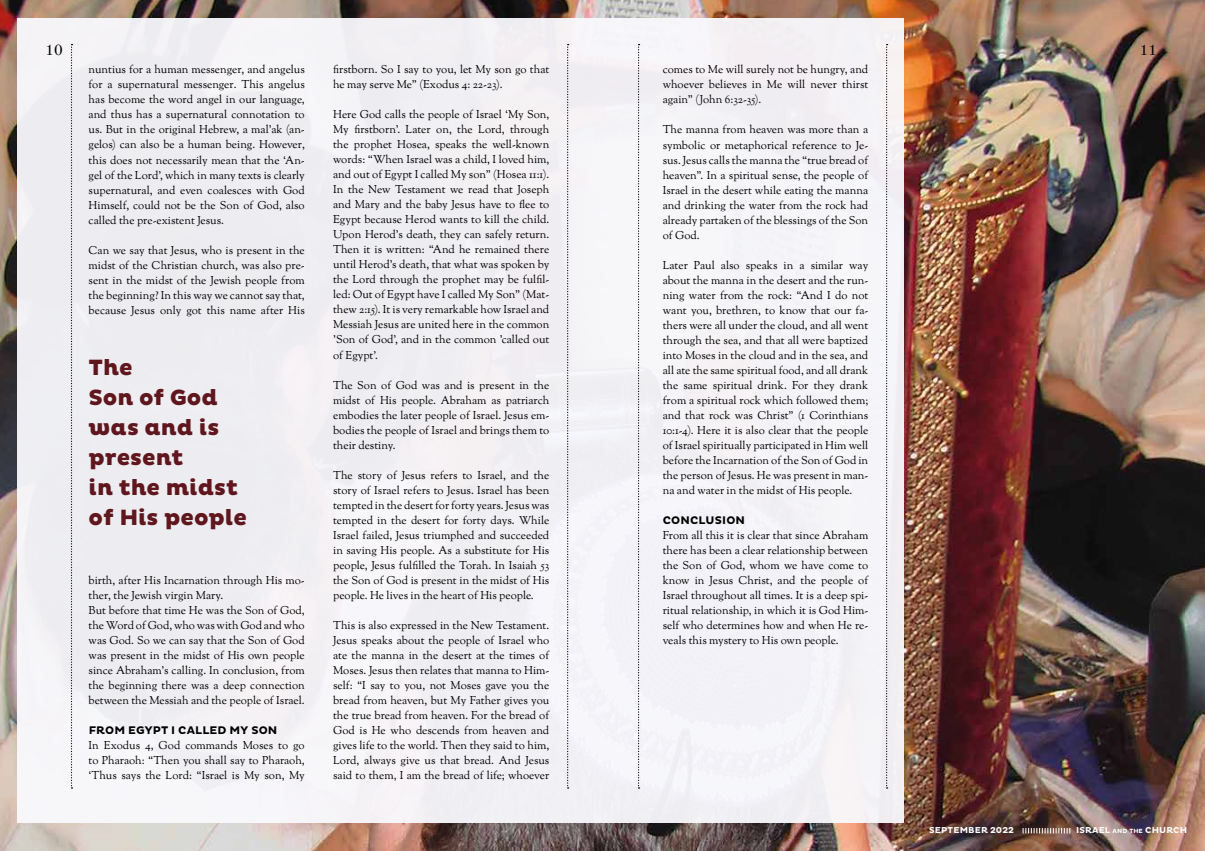
<style>
.page{position:relative;width:1205px;height:851px;background:#fff}
.page>*{position:absolute;margin:0;border:0;box-sizing:border-box;transform-origin:0 0}
.t1{font:800 22.5px/30px "Pluto";color:#60161d}
.t2{font:15px "Old Standard TT";color:#000}
.t3{font:11.25px/15px "Goudy St M";color:#000;text-align:justify}
.t4{font:700 11.25px "Pluto";letter-spacing:.015em;color:#000}
.t5{font:700 8.75px "Pluto";letter-spacing:.015em;color:#fff}
.s1{font-size:6.12px}
</style>
<div class="page">
<img style="left:0;top:0;width:1205px;height:850px">
<div style="left:18px;top:18px;width:886px;height:804px;background:#f2f1f4"></div>
<svg style="left:71px;top:44px;width:1px;height:744px"></svg>
<svg style="left:567px;top:44px;width:2px;height:744px"></svg>
<svg style="left:638px;top:44px;width:1px;height:744px"></svg>
<svg style="left:886px;top:44px;width:1px;height:744px"></svg>
<svg style="left:1022px;top:827px;width:48px;height:6px"></svg>
<h2 class="t2" style="left:45px;top:41px;width:19px">10</h2>
<h2 class="t2" style="left:1140px;top:41px;width:19px">11</h2>
<p class="t3" style="left:89px;top:63px;width:218px">nuntius for a human messenger, and angelus for a supernatural messenger. This angelus has become the word angel in our language, and thus has a supernatural connotation to us. But in the original Hebrew, a mal'ak (an&shy;gelos) can also be a human being. However, this does not necessarily mean that the ‘An&shy;gel of the Lord’, which in many texts is clearly supernatural, and even coalesces with God Himself, could not be the Son of God, also called the pre-existent Jesus.</p>
<p class="t3" style="left:89px;top:243px;width:218px">Can we say that Jesus, who is present in the midst of the Christian church, was also pre&shy;sent in the midst of the Jewish people from the beginning? In this way we cannot say that, because Jesus only got this name after His</p>
<h1 class="t1" style="left:89px;top:353px;width:160px">The<br>Son of God was and is present<br>in the midst of His people</h1>
<p class="t3" style="left:89px;top:573px;width:218px;text-align:left">birth, after His Incarnation through His mo&shy;ther, the Jewish virgin Mary.<br>But before that time He was the Son of God, the Word of God, who was with God and who was God. So we can say that the Son of God was present in the midst of His own people since Abraham's calling. In conclusion, from the beginning there was a deep connection between the Messiah and the people of Israel.</p>
<p class="t4" style="left:89px;top:723px;width:190px">FROM EGYPT I CALLED MY SON</p>
<p class="t3" style="left:89px;top:738px;width:218px">In Exodus 4, God commands Moses to go to Pharaoh: “Then you shall say to Pharaoh, ‘Thus says the Lord: “Israel is My son, My</p>
<p class="t3" style="left:333px;top:63px;width:218px">firstborn. So I say to you, let My son go that he may serve Me” (Exodus 4: 22-23).</p>
<p class="t3" style="left:333px;top:108px;width:218px">Here God calls the people of Israel ‘My Son, My firstborn’. Later on, the Lord, through the prophet Hosea, speaks the well-known words: “When Israel was a child, I loved him, and out of Egypt I called My son” (Hosea 11:1).<br>In the New Testament we read that Joseph and Mary and the baby Jesus have to flee to Egypt because Herod wants to kill the child.<br>Upon Herod’s death, they can safely return.<br>Then it is written: “And he remained there until Herod's death, that what was spoken by the Lord through the prophet may be fulfil&shy;led: Out of Egypt have I called My Son” (Mat&shy;thew 2:15). It is very remarkable how Israel and Messiah Jesus are united here in the common 'Son of God', and in the common 'called out of Egypt'.</p>
<p class="t3" style="left:333px;top:378px;width:218px">The Son of God was and is present in the midst of His people. Abraham as patriarch embodies the later people of Israel. Jesus em&shy;bodies the people of Israel and brings them to their destiny.</p>
<p class="t3" style="left:333px;top:468px;width:218px">The story of Jesus refers to Israel, and the story of Israel refers to Jesus. Israel has been tempted in the desert for forty years. Jesus was tempted in the desert for forty days. While Israel failed, Jesus triumphed and succeeded in saving His people. As a substitute for His people, Jesus fulfilled the Torah. In Isaiah 53 the Son of God is present in the midst of His people. He lives in the heart of His people.</p>
<p class="t3" style="left:333px;top:618px;width:218px">This is also expressed in the New Testament.<br>Jesus speaks about the people of Israel who ate the manna in the desert at the times of Moses. Jesus then relates that manna to Him&shy;self: “I say to you, not Moses gave you the bread from heaven, but My Father gives you the true bread from heaven. For the bread of God is He who descends from heaven and gives life to the world. Then they said to him, Lord, always give us that bread. And Jesus said to them, I am the bread of life; whoever</p>
<p class="t3" style="left:663px;top:63px;width:207px">comes to Me will surely not be hungry, and whoever believes in Me will never thirst again” (John 6:32-35).</p>
<p class="t3" style="left:663px;top:123px;width:207px">The manna from heaven was more than a symbolic or metaphorical reference to Je&shy;sus. Jesus calls the manna the “true bread of heaven”. In a spiritual sense, the people of Israel in the desert while eating the manna and drinking the water from the rock had already partaken of the blessings of the Son of God.</p>
<p class="t3" style="left:663px;top:258px;width:207px">Later Paul also speaks in a similar way about the manna in the desert and the run&shy;ning water from the rock: “And I do not want you, brethren, to know that our fa&shy;thers were all under the cloud, and all went through the sea, and that all were baptized into Moses in the cloud and in the sea, and all ate the same spiritual food, and all drank the same spiritual drink. For they drank from a spiritual rock which followed them; and that rock was Christ” (1 Corinthians 10:1-4). Here it is also clear that the people of Israel spiritually participated in Him well before the Incarnation of the Son of God in the person of Jesus. He was present in man&shy;na and water in the midst of His people.</p>
<p class="t4" style="left:663px;top:513px;width:84px">CONCLUSION</p>
<p class="t3" style="left:663px;top:528px;width:207px">From all this it is clear that since Abraham there has been a clear relationship between the Son of God, whom we have come to know in Jesus Christ, and the people of Israel throughout all times. It is a deep spi&shy;ritual relationship, in which it is God Him&shy;self who determines how and when He re&shy;veals this mystery to His own people.</p>
<p class="t5" style="left:929px;top:825px;width:86px">SEPTEMBER 2022</p>
<p class="t5" style="left:1076px;top:825px;width:113px">ISRAEL <span class="s1">AND THE</span> CHURCH</p>
</div>
